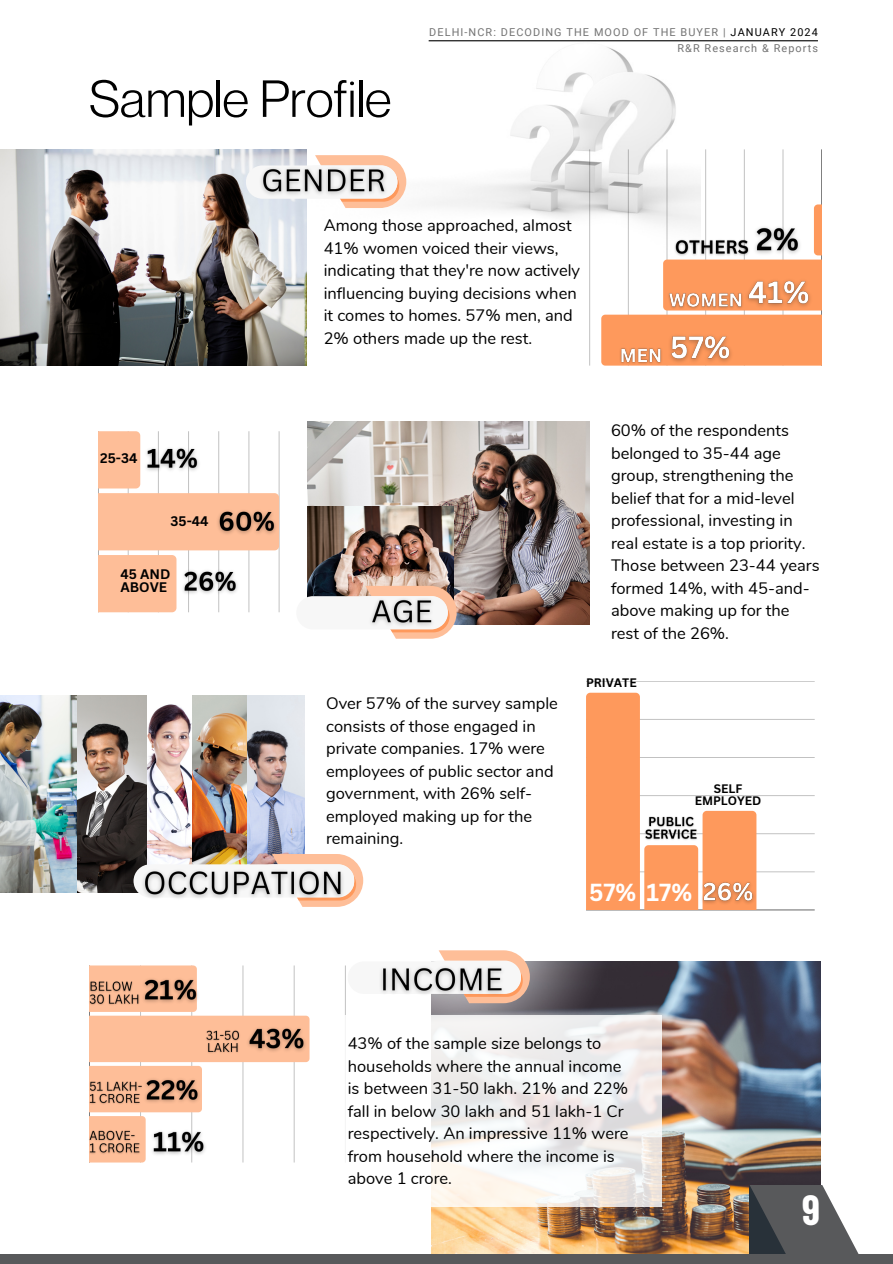
<style>
.page{position:relative;width:893px;height:1264px;background:#fff}
.page>*{position:absolute;margin:0;border:0;box-sizing:border-box;transform-origin:0 0}
.t1{font:51px "Neue Montreal";color:#000}
.t2{font:700 41.1px "Barlow Condensed";color:#fff}
.t3{font:700 24px "Canva Sans";color:#fff}
.t4{font:16.5px/22.5px "Nunito";color:#000}
.t5{font:700 13.5px/13.5px "Canva Sans";color:#000}
.t6{font:700 12px/12px "Canva Sans";color:#000;text-align:center}
.t7{font:10.8px "Roboto";letter-spacing:.1em;color:#737373}
.s1{color:#000}
</style>
<div class="page">
<img style="left:406px;top:41px;width:294px;height:224px">
<hr style="left:782px;top:149px;width:1px;height:216px;background:#000">
<hr style="left:744px;top:149px;width:1px;height:216px;background:#000">
<hr style="left:705px;top:149px;width:1px;height:216px;background:#000">
<hr style="left:666px;top:149px;width:1px;height:216px;background:#000">
<hr style="left:628px;top:149px;width:1px;height:216px;background:#000">
<hr style="left:589px;top:149px;width:1px;height:216px;background:#000">
<hr style="left:821px;top:149px;width:1px;height:216px;background:#000">
<svg style="left:601px;top:204px;width:220px;height:161px"></svg>
<hr style="left:586px;top:871px;width:228px;height:1px;background:#000">
<hr style="left:586px;top:833px;width:228px;height:1px;background:#000">
<hr style="left:586px;top:795px;width:228px;height:1px;background:#000">
<hr style="left:586px;top:757px;width:228px;height:1px;background:#000">
<hr style="left:586px;top:719px;width:228px;height:1px;background:#000">
<hr style="left:586px;top:681px;width:228px;height:1px;background:#000">
<hr style="left:586px;top:909px;width:228px;height:1px;background:#000">
<svg style="left:586px;top:692px;width:170px;height:217px"></svg>
<hr style="left:279px;top:431px;width:1px;height:181px;background:#000">
<svg style="left:98px;top:431px;width:181px;height:181px"></svg>
<hr style="left:345px;top:965px;width:1px;height:197px;background:#000">
<svg style="left:89px;top:965px;width:220px;height:197px"></svg>
<img style="left:431px;top:961px;width:389px;height:293px">
<svg style="left:749px;top:1184px;width:109px;height:70px"></svg>
<div style="left:0;top:1254px;width:892px;height:9px;background:#58595b"></div>
<img style="left:0;top:149px;width:307px;height:216px">
<svg style="left:299px;top:155px;width:107px;height:53px"></svg>
<div style="left:246px;top:165px;width:151px;height:34px;background:#f7f7f7;border-radius:17px"></div>
<img style="left:307px;top:422px;width:283px;height:202px">
<img style="left:0;top:695px;width:304px;height:197px">
<img style="left:192px;top:695px;width:54px;height:166px">
<svg style="left:256px;top:854px;width:107px;height:52px"></svg>
<svg style="left:431px;top:950px;width:99px;height:53px"></svg>
<svg style="left:345px;top:1015px;width:317px;height:191px"></svg>
<hr style="left:428px;top:40px;width:389px;height:1px;background:#000">
<img style="left:307px;top:506px;width:146px;height:91px">
<svg style="left:350px;top:586px;width:106px;height:52px"></svg>
<div style="left:296px;top:596px;width:152px;height:33px;background:#f7f7f7;border-radius:17px"></div>
<img style="left:364px;top:590px;width:76px;height:43px">
<img style="left:177px;top:563px;width:67px;height:36px">
<img style="left:213px;top:504px;width:67px;height:35px">
<img style="left:255px;top:159px;width:138px;height:44px">
<img style="left:136px;top:861px;width:214px;height:43px">
<img style="left:379px;top:958px;width:130px;height:42px">
<img style="left:663px;top:327px;width:75px;height:39px">
<img style="left:740px;top:271px;width:77px;height:43px">
<img style="left:748px;top:219px;width:58px;height:43px">
<img style="left:616px;top:342px;width:50px;height:24px">
<img style="left:664px;top:287px;width:82px;height:26px">
<img style="left:670px;top:234px;width:84px;height:27px">
<img style="left:696px;top:875px;width:61px;height:34px">
<img style="left:642px;top:813px;width:58px;height:30px">
<img style="left:140px;top:441px;width:63px;height:35px">
<img style="left:139px;top:1071px;width:67px;height:37px">
<img style="left:138px;top:971px;width:65px;height:37px">
<img style="left:242px;top:1020px;width:68px;height:37px">
<img style="left:147px;top:1123px;width:65px;height:37px">
<img style="left:89px;top:977px;width:52px;height:31px">
<img style="left:202px;top:1026px;width:41px;height:29px">
<img style="left:89px;top:1077px;width:55px;height:30px">
<img style="left:89px;top:1126px;width:54px;height:31px">
<p class="t1" style="left:89px;top:67px;width:303px">Sample Profile</p>
<p class="t7" style="left:429px;top:26px;width:390px">DELHI-NCR: DECODING THE MOOD OF THE BUYER | <span class="s1">JANUARY 2024</span></p>
<p class="t7" style="left:677px;top:42px;width:142px">R&amp;R Research &amp; Reports</p>
<p class="t5" style="left:100px;top:451px;width:39px">25-34</p>
<p class="t5" style="left:171px;top:514px;width:40px">35-44</p>
<p class="t5" style="left:120px;top:567px;width:51px">45 AND<br>ABOVE</p>
<p class="t4" style="left:324px;top:214px;width:258px">Among those approached, almost<br>41% women voiced their views, indicating that they're now actively influencing buying decisions when it comes to homes. 57% men, and<br>2% others made up the rest.</p>
<p class="t4" style="left:611px;top:419px;width:210px">60% of the respondents belonged to 35-44 age group, strengthening the belief that for a mid-level professional, investing in real estate is a top priority.<br>Those between 23-44 years formed 14%, with 45-and&shy;above making up for the rest of the 26%.</p>
<p class="t4" style="left:326px;top:692px;width:233px">Over 57% of the survey sample consists of those engaged in private companies. 17% were employees of public sector and government, with 26% self&shy;employed making up for the remaining.</p>
<p class="t6" style="left:586px;top:676px;width:52px">PRIVATE</p>
<p class="t6" style="left:694px;top:782px;width:68px">SELF<br>EMPLOYED</p>
<p class="t3" style="left:589px;top:874px;width:105px">57% 17%</p>
<p class="t4" style="left:348px;top:1032px;width:282px">43% of the sample size belongs to households where the annual income is between 31-50 lakh. 21% and 22% fall in below 30 lakh and 51 lakh-1 Cr respectively. An impressive 11% were from household where the income is above 1 crore.</p>
<p class="t2" style="left:802px;top:1183px;width:19px">9</p>
</div>
